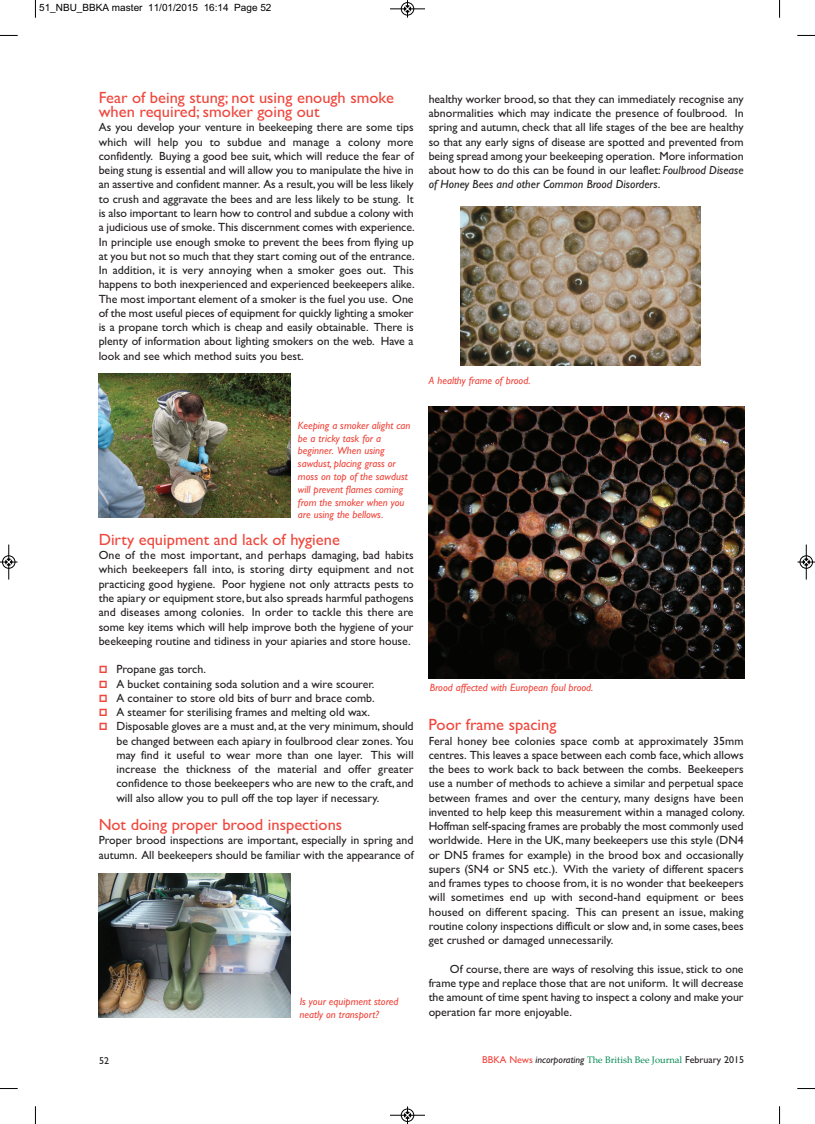
<style>
.page{position:relative;width:815px;height:1124px;background:#fff}
.page>*{position:absolute;margin:0;border:0;box-sizing:border-box;transform-origin:0 0}
.t1{font:16.25px/14.2px "Gill Sans";color:#ef463c}
.t2{font:11.88px/14.2px "Gill Sans";color:#231f20;text-align:justify}
.t3{font:italic 10.62px/12.8px "Gill Sans";color:#ef463c}
.t4{font:10px "Arial";color:#000}
.t5{font:10px "Gill Sans";color:#231f20}
.t6{font:9.38px "Palatino Linotype";color:#008a52}
.s1{font-style:italic}
.s2{font-family:"Gill Sans";font-size:10px;color:#ef463c}
.s3{font-family:"Gill Sans";font-style:italic;font-size:10px;color:#231f20}
.s4{font-family:"Gill Sans";font-size:10px;color:#231f20}
</style>
<div class="page">
<img style="left:99px;top:374px;width:192px;height:144px">
<img style="left:99px;top:873px;width:192px;height:144px">
<img style="left:460px;top:206px;width:240px;height:159px">
<img style="left:429px;top:407px;width:315px;height:271px">
<svg style="left:35px;top:0;width:1px;height:18px"></svg>
<svg style="left:0;top:35px;width:18px;height:1px"></svg>
<svg style="left:779px;top:0;width:1px;height:18px"></svg>
<svg style="left:797px;top:35px;width:18px;height:1px"></svg>
<svg style="left:35px;top:1106px;width:1px;height:17px"></svg>
<svg style="left:0;top:1088px;width:18px;height:1px"></svg>
<svg style="left:779px;top:1106px;width:1px;height:17px"></svg>
<svg style="left:797px;top:1088px;width:18px;height:1px"></svg>
<div style="left:401px;top:2px;width:13px;height:14px;border:1px solid #fff;border-radius:50%"></div>
<hr style="left:390px;top:9px;width:35px;height:1px;background:#000">
<div style="left:401px;top:2px;width:13px;height:13px;border:1px solid #000;border-radius:50%"></div>
<svg style="left:404px;top:0;width:7px;height:18px"></svg>
<hr style="left:390px;top:1114px;width:35px;height:1px;background:#000">
<div style="left:401px;top:1108px;width:13px;height:13px;border:1px solid #000;border-radius:50%"></div>
<svg style="left:404px;top:1106px;width:7px;height:17px"></svg>
<hr style="left:9px;top:544px;width:1px;height:35px;background:#000">
<div style="left:2px;top:555px;width:13px;height:13px;border:1px solid #000;border-radius:50%"></div>
<svg style="left:0;top:558px;width:18px;height:7px"></svg>
<hr style="left:806px;top:544px;width:1px;height:35px;background:#000">
<div style="left:800px;top:555px;width:13px;height:13px;border:1px solid #000;border-radius:50%"></div>
<svg style="left:798px;top:558px;width:17px;height:7px"></svg>
<p class="t4" style="left:39px;top:2px;width:234px">51_NBU_BBKA master 11/01/2015 16:14 Page 52</p>
<h1 class="t1" style="left:99px;top:90px;width:297px">Fear of being stung; not using enough smoke when required; smoker going out</h1>
<p class="t2" style="left:99px;top:120px;width:318px">As you develop your venture in beekeeping there are some tips which will help you to subdue and manage a colony more confidently. Buying a good bee suit, which will reduce the fear of being stung is essential and will allow you to manipulate the hive in an assertive and confident manner. As a result, you will be less likely to crush and aggravate the bees and are less likely to be stung. It is also important to learn how to control and subdue a colony with a judicious use of smoke. This discernment comes with experience.<br>In principle use enough smoke to prevent the bees from flying up at you but not so much that they start coming out of the entrance.<br>In addition, it is very annoying when a smoker goes out. This happens to both inexperienced and experienced beekeepers alike.<br>The most important element of a smoker is the fuel you use. One of the most useful pieces of equipment for quickly lighting a smoker is a propane torch which is cheap and easily obtainable. There is plenty of information about lighting smokers on the web. Have a look and see which method suits you best.</p>
<p class="t3" style="left:298px;top:419px;width:114px">Keeping a smoker alight can be a tricky task for a beginner. When using sawdust, placing grass or moss on top of the sawdust will prevent flames coming from the smoker when you are using the bellows.</p>
<h1 class="t1" style="left:99px;top:532px;width:243px">Dirty equipment and lack of hygiene</h1>
<p class="t2" style="left:99px;top:548px;width:316px">One of the most important, and perhaps damaging, bad habits which beekeepers fall into, is storing dirty equipment and not practicing good hygiene. Poor hygiene not only attracts pests to the apiary or equipment store, but also spreads harmful pathogens and diseases among colonies. In order to tackle this there are some key items which will help improve both the hygiene of your beekeeping routine and tidiness in your apiaries and store house.</p>
<p class="t2" style="left:116px;top:662px;width:299px;text-align:left">Propane gas torch.<br>A bucket containing soda solution and a wire scourer.<br>A container to store old bits of burr and brace comb.<br>A steamer for sterilising frames and melting old wax.<br>Disposable gloves are a must and, at the very minimum,should be changed between each apiary in foulbrood clear zones. You may find it useful to wear more than one layer. This will increase the thickness of the material and offer greater confidence to those beekeepers who are new to the craft, and will also allow you to pull off the top layer if necessary.</p>
<h1 class="t1" style="left:99px;top:817px;width:245px">Not doing proper brood inspections</h1>
<p class="t2" style="left:99px;top:833px;width:316px">Proper brood inspections are important, especially in spring and autumn. All beekeepers should be familiar with the appearance of</p>
<p class="t3" style="left:300px;top:994px;width:100px">Is your equipment stored neatly on transport?</p>
<p class="t2" style="left:429px;top:92px;width:316px">healthy worker brood, so that they can immediately recognise any abnormalities which may indicate the presence of foulbrood. In spring and autumn, check that all life stages of the bee are healthy so that any early signs of disease are spotted and prevented from being spread among your beekeeping operation. More information about how to do this can be found in our leaflet: <span class="s1">Foulbrood Disease of Honey Bees and other Common Brood Disorders</span>.</p>
<p class="t3" style="left:429px;top:374px;width:103px">A healthy frame of brood.</p>
<p class="t3" style="left:430px;top:680px;width:165px">Brood affected with European foul brood.</p>
<h1 class="t1" style="left:429px;top:717px;width:129px">Poor frame spacing</h1>
<p class="t2" style="left:429px;top:733px;width:318px">Feral honey bee colonies space comb at approximately 35mm centres. This leaves a space between each comb face,which allows the bees to work back to back between the combs. Beekeepers use a number of methods to achieve a similar and perpetual space between frames and over the century, many designs have been invented to help keep this measurement within a managed colony.<br>Hoffman self-spacing frames are probably the most commonly used worldwide. Here in the UK,many beekeepers use this style (DN4 or DN5 frames for example) in the brood box and occasionally supers (SN4 or SN5 etc.). With the variety of different spacers and frames types to choose from, it is no wonder that beekeepers will sometimes end up with second-hand equipment or bees housed on different spacing. This can present an issue, making routine colony inspections difficult or slow and, in some cases, bees get crushed or damaged unnecessarily.</p>
<p class="t2" style="left:429px;top:961px;width:316px;text-indent:21px">Of course, there are ways of resolving this issue, stick to one frame type and replace those that are not uniform. It will decrease the amount of time spent having to inspect a colony and make your operation far more enjoyable.</p>
<p class="t5" style="left:99px;top:1054px;width:11px">52</p>
<p class="t6" style="left:482px;top:1054px;width:264px"><span class="s2">BBKA News</span> <span class="s3">incorporating</span> The British Bee Journal <span class="s4">February 2015</span></p>
</div>
